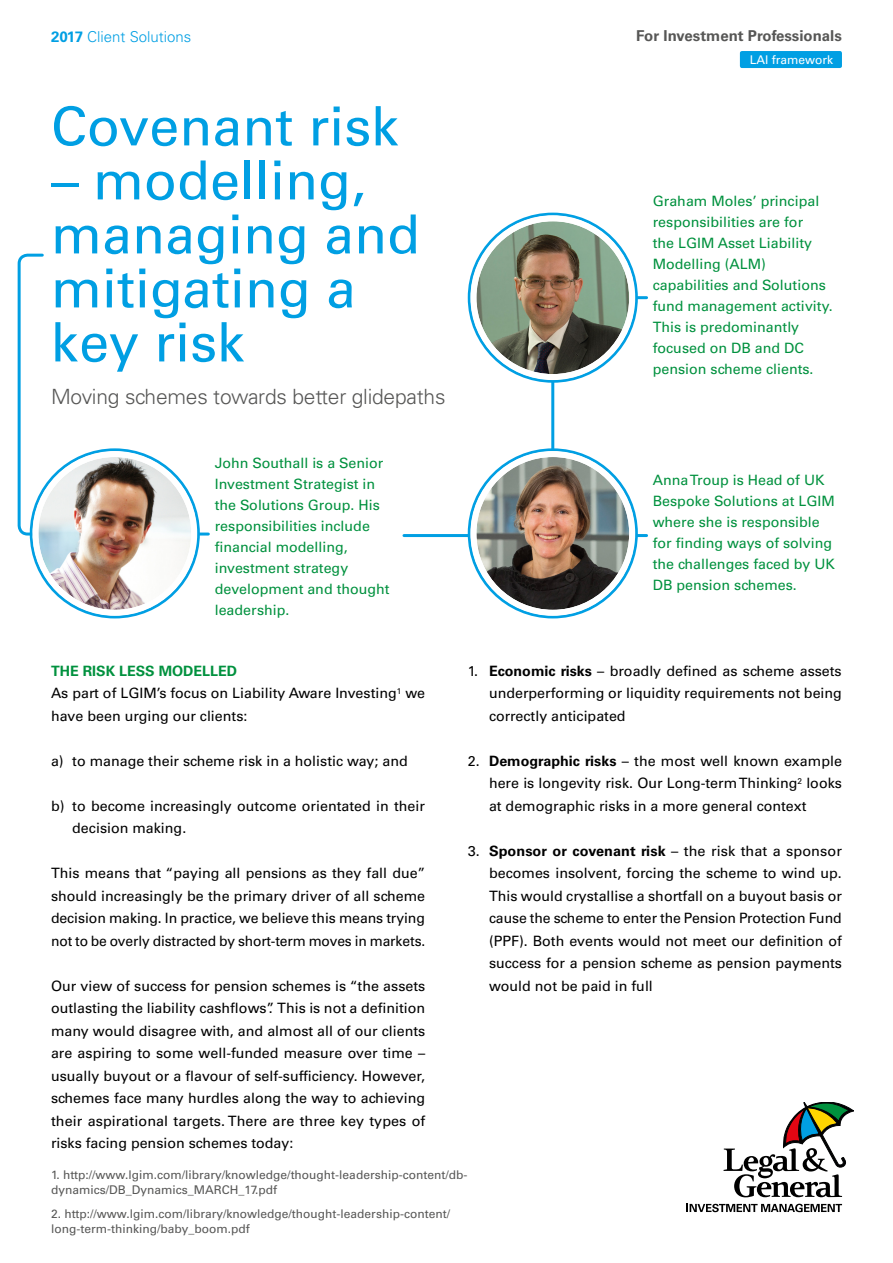
<style>
.page{position:relative;width:893px;height:1263px;background:#fff}
.page>*{position:absolute;margin:0;border:0;box-sizing:border-box;transform-origin:0 0}
.t1{font:54px/54px "Univers LT Std";color:#009fe3}
.t2{font:300 21px "Univers";letter-spacing:-.01em;color:#575756}
.t3{font:700 15px "Univers LT Std";color:#575756}
.t4{font:300 15px "Univers";color:#009fe3}
.t5{font:14.25px/22.5px "Univers LT Std";color:#000;text-align:justify}
.t6{font:14.25px/21px "Univers LT Std";color:#00913e}
.t7{font:12px/15px "Univers LT Std";color:#575756}
.t8{font:12px "Univers LT Std";color:#fff}
.s1{font-family:"Univers LT Std";font-weight:700}
.s2{font-weight:700;color:#00913e}
.s3{font-weight:700}
</style>
<div class="page">
<svg style="left:723px;top:1102px;width:131px;height:95px"></svg>
<svg style="left:687px;top:1204px;width:155px;height:8px"></svg>
<div style="left:740px;top:51px;width:102px;height:17px;background:#009fe3;border-radius:2px"></div>
<hr style="left:404px;top:534px;width:243px;height:3px;background:#009fe3">
<hr style="left:576px;top:296px;width:71px;height:3px;background:#009fe3">
<hr style="left:551px;top:270px;width:3px;height:242px;background:#009fe3">
<svg style="left:469px;top:450px;width:167px;height:167px"></svg>
<svg style="left:469px;top:214px;width:167px;height:167px"></svg>
<div style="left:473px;top:454px;width:159px;height:159px;background:#fff;border-radius:50%"></div>
<img style="left:476px;top:457px;width:153px;height:153px;border-radius:76px">
<div style="left:470px;top:451px;width:165px;height:165px;border:6px solid #fff;border-radius:50%"></div>
<div style="left:473px;top:218px;width:159px;height:159px;background:#fff;border-radius:50%"></div>
<img style="left:476px;top:221px;width:153px;height:153px;border-radius:76px">
<div style="left:470px;top:215px;width:165px;height:165px;border:6px solid #fff;border-radius:50%"></div>
<svg style="left:17px;top:253px;width:193px;height:284px"></svg>
<div style="left:35px;top:454px;width:159px;height:159px;background:#fff;border-radius:50%"></div>
<img style="left:38px;top:457px;width:153px;height:153px;border-radius:76px">
<div style="left:32px;top:451px;width:165px;height:165px;border:6px solid #fff;border-radius:50%"></div>
<p class="t4" style="left:51px;top:27px;width:142px"><span class="s1">2017</span> Client Solutions</p>
<p class="t3" style="left:636px;top:27px;width:207px">For Investment Professionals</p>
<p class="t8" style="left:750px;top:52px;width:85px">LAI framework</p>
<h1 class="t1" style="left:51px;top:100px;width:349px">Covenant risk</h1>
<h1 class="t1" style="left:51px;top:154px;width:371px">– modelling, managing and mitigating a key risk</h1>
<h2 class="t2" style="left:51px;top:384px;width:396px">Moving schemes towards better glidepaths</h2>
<p class="t6" style="left:215px;top:452px;width:176px">John Southall is a Senior<br>Investment Strategist in the Solutions Group. His responsibilities include financial modelling, investment strategy development and thought leadership.</p>
<p class="t5" style="left:51px;top:660px;width:376px;text-align:left"><span class="s2">THE RISK LESS MODELLED<br></span>As part of LGIM’s focus on Liability Aware Investing<sup>1</sup> we have been urging our clients:</p>
<p class="t5" style="left:51px;top:750px;width:358px">a) to manage their scheme risk in a holistic way; and</p>
<p class="t5" style="left:72px;top:795px;width:354px;text-indent:-21px">b) to become increasingly outcome orientated in their decision making.</p>
<p class="t5" style="left:51px;top:862px;width:376px">This means that “paying all pensions as they fall due” should increasingly be the primary driver of all scheme decision making. In practice, we believe this means trying not to be overly distracted by short-term moves in markets.</p>
<p class="t5" style="left:51px;top:975px;width:376px">Our view of success for pension schemes is “the assets outlasting the liability cashflows”. This is not a definition many would disagree with, and almost all of our clients are aspiring to some well-funded measure over time – usually buyout or a flavour of self-sufficiency. However, schemes face many hurdles along the way to achieving their aspirational targets. There are three key types of risks facing pension schemes today:</p>
<p class="t6" style="left:653px;top:191px;width:182px">Graham Moles’ principal responsibilities are for<br>the LGIM Asset Liability<br>Modelling (ALM) capabilities and Solutions fund management activity.<br>This is predominantly focused on DB and DC pension scheme clients.</p>
<p class="t6" style="left:653px;top:469px;width:184px">Anna Troup is Head of UK<br>Bespoke Solutions at LGIM where she is responsible for finding ways of solving the challenges faced by UK<br>DB pension schemes.</p>
<p class="t5" style="left:489px;top:660px;width:354px;text-indent:-21px">1. <span class="s3">Economic risks</span> – broadly defined as scheme assets underperforming or liquidity requirements not being correctly anticipated</p>
<p class="t5" style="left:489px;top:750px;width:354px;text-indent:-21px">2. <span class="s3">Demographic risks</span> – the most well known example here is longevity risk. Our Long-term Thinking<sup>2</sup> looks at demographic risks in a more general context</p>
<p class="t5" style="left:489px;top:840px;width:354px;text-indent:-21px">3. <span class="s3">Sponsor or covenant risk</span> – the risk that a sponsor becomes insolvent, forcing the scheme to wind up.<br>This would crystallise a shortfall on a buyout basis or cause the scheme to enter the Pension Protection Fund (PPF). Both events would not meet our definition of success for a pension scheme as pension payments would not be paid in full</p>
<p class="t7" style="left:51px;top:1168px;width:418px">1. http://www.lgim.com/library/knowledge/thought-leadership-content/db&shy;dynamics/DB_Dynamics_MARCH_17.pdf</p>
<p class="t7" style="left:51px;top:1206px;width:401px">2. http://www.lgim.com/library/knowledge/thought-leadership-content/ long-term-thinking/baby_boom.pdf</p>
</div>
